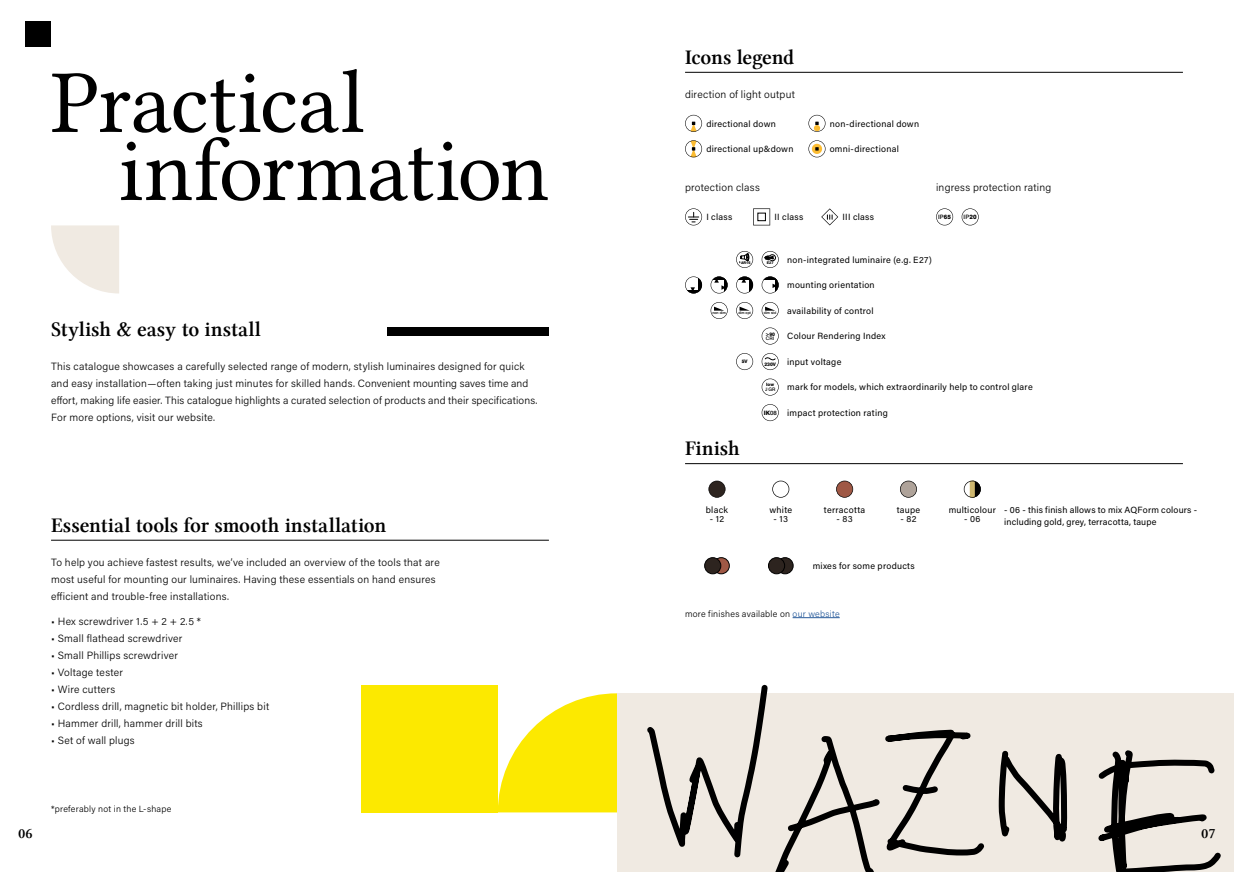
<style>
.page{position:relative;width:1234px;height:872px;background:#fff}
.page>*{position:absolute;margin:0;border:0;box-sizing:border-box;transform-origin:0 0}
.t1{font:90px/68.1px "Lin Libertine";letter-spacing:-.01em;color:#000}
.t2{font:21px "Lin Libertine Z";color:#000}
.t3{font:15px "Lin Libertine Z";color:#000}
.t4{font:300 10.5px/17px "Acumin Pro";letter-spacing:.02em;color:#000}
.t5{font:9px/12px "Acumin Pro";letter-spacing:.025em;color:#000}
.t6{font:300 9px "Acumin Pro";letter-spacing:.03em;color:#000}
.t7{font:6px "Swis 721 Md EUX";color:#000}
.t8{font:6px "Swis 721 Hv EUX";color:#000}
.t9{font:4.8px "Swis 721 Hv EUX";color:#000}
.t10{font:4.8px "Swis 721 Md EUX";letter-spacing:.025em;color:#000}
.t11{font:4.5px "Swis 721 Hv EUX";color:#000}
.t12{font:3.6px "Swis 721 Md EUX";color:#000}
.t13{font:3.6px "Swis 721 Hv EUX";color:#000}
.s1{font-family:"Swis 721 Hv EUX"}
.s2{font-family:"Swis 721 Md EUX"}
.s3{color:#275b9b}
</style>
<div class="page">
<div style="left:617px;top:693px;width:616px;height:179px;background:#f0eae2"></div>
<div style="left:361px;top:685px;width:136px;height:127px;background:#fce900"></div>
<svg style="left:497px;top:693px;width:120px;height:119px"></svg>
<svg style="left:51px;top:225px;width:68px;height:68px"></svg>
<div style="left:26px;top:21px;width:25px;height:26px;background:#000"></div>
<div style="left:387px;top:327px;width:162px;height:9px;background:#000"></div>
<svg style="left:685px;top:115px;width:17px;height:17px"></svg>
<svg style="left:808px;top:115px;width:17px;height:17px"></svg>
<svg style="left:808px;top:140px;width:17px;height:17px"></svg>
<svg style="left:685px;top:140px;width:17px;height:17px"></svg>
<svg style="left:685px;top:208px;width:17px;height:17px"></svg>
<svg style="left:753px;top:208px;width:17px;height:17px"></svg>
<svg style="left:821px;top:208px;width:17px;height:17px"></svg>
<svg style="left:710px;top:280px;width:14px;height:13px"></svg>
<svg style="left:712px;top:276px;width:12px;height:4px"></svg>
<hr style="left:724px;top:278px;width:3px;height:14px;background:#000">
<svg style="left:685px;top:276px;width:14px;height:14px"></svg>
<svg style="left:698px;top:278px;width:4px;height:13px"></svg>
<hr style="left:686px;top:290px;width:14px;height:3px;background:#000">
<svg style="left:736px;top:280px;width:14px;height:13px"></svg>
<svg style="left:738px;top:276px;width:12px;height:4px"></svg>
<svg style="left:749px;top:278px;width:4px;height:14px"></svg>
<svg style="left:761px;top:280px;width:14px;height:13px"></svg>
<svg style="left:763px;top:276px;width:12px;height:4px"></svg>
<hr style="left:775px;top:278px;width:3px;height:14px;background:#000">
<svg style="left:761px;top:378px;width:17px;height:17px"></svg>
<svg style="left:761px;top:404px;width:17px;height:17px"></svg>
<svg style="left:961px;top:208px;width:17px;height:17px"></svg>
<svg style="left:936px;top:208px;width:16px;height:17px"></svg>
<svg style="left:710px;top:302px;width:17px;height:17px"></svg>
<svg style="left:736px;top:302px;width:17px;height:17px"></svg>
<svg style="left:761px;top:302px;width:17px;height:17px"></svg>
<svg style="left:761px;top:327px;width:17px;height:17px"></svg>
<svg style="left:736px;top:251px;width:17px;height:17px"></svg>
<svg style="left:761px;top:251px;width:17px;height:17px"></svg>
<svg style="left:736px;top:353px;width:17px;height:17px"></svg>
<svg style="left:761px;top:353px;width:17px;height:17px"></svg>
<hr style="left:792px;top:617px;width:47px;height:1px;background:#275b9b">
<svg style="left:963px;top:480px;width:17px;height:17px"></svg>
<hr style="left:685px;top:72px;width:497px;height:1px;background:#000">
<hr style="left:685px;top:463px;width:497px;height:1px;background:#000">
<hr style="left:51px;top:540px;width:498px;height:1px;background:#000">
<svg style="left:772px;top:480px;width:17px;height:17px"></svg>
<svg style="left:708px;top:480px;width:17px;height:17px"></svg>
<svg style="left:836px;top:480px;width:17px;height:17px"></svg>
<svg style="left:900px;top:480px;width:16px;height:17px"></svg>
<svg style="left:713px;top:557px;width:16px;height:17px"></svg>
<div style="left:712px;top:557px;width:17px;height:17px;border:1px solid #000;border-radius:50%"></div>
<div style="left:704px;top:557px;width:16px;height:17px;background:#2d241f;border-radius:50%"></div>
<div style="left:704px;top:557px;width:17px;height:17px;border:1px solid #000;border-radius:50%"></div>
<svg style="left:776px;top:557px;width:17px;height:17px"></svg>
<div style="left:776px;top:557px;width:17px;height:17px;border:1px solid #000;border-radius:50%"></div>
<div style="left:768px;top:557px;width:16px;height:17px;background:#2d241f;border-radius:50%"></div>
<div style="left:767px;top:557px;width:17px;height:17px;border:1px solid #000;border-radius:50%"></div>
<svg style="left:647px;top:684px;width:121px;height:174px"></svg>
<svg style="left:775px;top:729px;width:446px;height:143px"></svg>
<h1 class="t1" style="left:119px;top:69px;width:431px;text-indent:-68px">Practical information</h1>
<h2 class="t2" style="left:51px;top:317px;width:211px">Stylish &amp; easy to install</h2>
<p class="t4" style="left:51px;top:357px;width:488px">This catalogue showcases a carefully selected range of modern, stylish luminaires designed for quick and easy installation—often taking just minutes for skilled hands. Convenient mounting saves time and effort, making life easier. This catalogue highlights a curated selection of products and their specifications.<br>For more options, visit our website.</p>
<h2 class="t2" style="left:51px;top:513px;width:336px">Essential tools for smooth installation</h2>
<p class="t4" style="left:51px;top:553px;width:390px">To help you achieve fastest results, we’ve included an overview of the tools that are most useful for mounting our luminaires. Having these essentials on hand ensures efficient and trouble-free installations.</p>
<p class="t4" style="left:51px;top:612px;width:151px">• Hex screwdriver 1.5 + 2 + 2.5 *</p>
<p class="t4" style="left:51px;top:629px;width:133px">• Small flathead screwdriver</p>
<p class="t4" style="left:51px;top:647px;width:128px">• Small Phillips screwdriver</p>
<p class="t4" style="left:51px;top:664px;width:73px">• Voltage tester</p>
<p class="t4" style="left:51px;top:681px;width:66px">• Wire cutters</p>
<p class="t4" style="left:51px;top:698px;width:220px">• Cordless drill, magnetic bit holder, Phillips bit</p>
<p class="t4" style="left:51px;top:715px;width:153px">• Hammer drill, hammer drill bits</p>
<p class="t4" style="left:51px;top:732px;width:85px">• Set of wall plugs</p>
<p class="t6" style="left:51px;top:803px;width:122px">*preferably not in the L-shape</p>
<h2 class="t2" style="left:685px;top:45px;width:111px">Icons legend</h2>
<p class="t4" style="left:685px;top:85px;width:111px">direction of light output</p>
<p class="t5" style="left:706px;top:117px;width:71px">directional down</p>
<p class="t5" style="left:829px;top:117px;width:91px">non-directional down</p>
<p class="t5" style="left:706px;top:143px;width:89px">directional up&amp;down</p>
<p class="t5" style="left:829px;top:143px;width:70px">omni-directional</p>
<p class="t4" style="left:685px;top:179px;width:76px">protection class</p>
<p class="t4" style="left:935px;top:179px;width:117px">ingress protection rating</p>
<p class="t5" style="left:706px;top:211px;width:28px">I class</p>
<p class="t5" style="left:774px;top:211px;width:30px">II class</p>
<p class="t5" style="left:842px;top:211px;width:33px">III class</p>
<p class="t7" style="left:937px;top:213px;width:15px">IP<span class="s1">65</span></p>
<p class="t7" style="left:963px;top:213px;width:15px">IP<span class="s1">20</span></p>
<p class="t13" style="left:738px;top:261px;width:13px">PAR16</p>
<p class="t13" style="left:766px;top:261px;width:8px">E27</p>
<p class="t5" style="left:787px;top:253px;width:146px">non-integrated luminaire (e.g. E27)</p>
<p class="t5" style="left:787px;top:279px;width:89px">mounting orientation</p>
<p class="t12" style="left:712px;top:311px;width:15px">non dim</p>
<p class="t12" style="left:738px;top:311px;width:14px">dim opt</p>
<p class="t12" style="left:763px;top:311px;width:14px">dim std</p>
<p class="t10" style="left:765px;top:336px;width:10px">CRI</p>
<p class="t9" style="left:765px;top:331px;width:11px">&gt;90</p>
<p class="t5" style="left:787px;top:304px;width:88px">availability of control</p>
<p class="t5" style="left:787px;top:330px;width:100px">Colour Rendering Index</p>
<p class="t9" style="left:741px;top:358px;width:7px">5V</p>
<p class="t9" style="left:764px;top:361px;width:13px">230V</p>
<p class="t5" style="left:787px;top:355px;width:56px">input voltage</p>
<p class="t11" style="left:766px;top:381px;width:9px">low</p>
<p class="t10" style="left:764px;top:386px;width:12px">UGR</p>
<p class="t8" style="left:763px;top:409px;width:15px">IK<span class="s2">08</span></p>
<p class="t5" style="left:787px;top:381px;width:247px">mark for models, which extraordinarily help to control glare</p>
<p class="t5" style="left:787px;top:406px;width:102px">impact protection rating</p>
<h2 class="t2" style="left:685px;top:436px;width:56px">Finish</h2>
<p class="t5" style="left:705px;top:503px;width:24px">black</p>
<p class="t5" style="left:709px;top:512px;width:16px">- 12</p>
<p class="t5" style="left:769px;top:503px;width:24px">white</p>
<p class="t5" style="left:773px;top:512px;width:16px">- 13</p>
<p class="t5" style="left:823px;top:503px;width:43px">terracotta</p>
<p class="t5" style="left:836px;top:512px;width:18px">- 83</p>
<p class="t5" style="left:896px;top:503px;width:25px">taupe</p>
<p class="t5" style="left:900px;top:512px;width:17px">- 82</p>
<p class="t5" style="left:812px;top:559px;width:103px">mixes for some products</p>
<p class="t6" style="left:685px;top:607px;width:156px">more finishes available on <span class="s3">our website</span></p>
<p class="t5" style="left:948px;top:503px;width:49px">multicolour</p>
<p class="t5" style="left:963px;top:512px;width:18px">- 06</p>
<p class="t5" style="left:1003px;top:503px;width:194px">- 06 - this finish allows to mix AQForm colours - including gold, grey, terracotta, taupe</p>
<h3 class="t3" style="left:18px;top:824px;width:16px">06</h3>
<h3 class="t3" style="left:1200px;top:824px;width:16px">07</h3>
</div>
